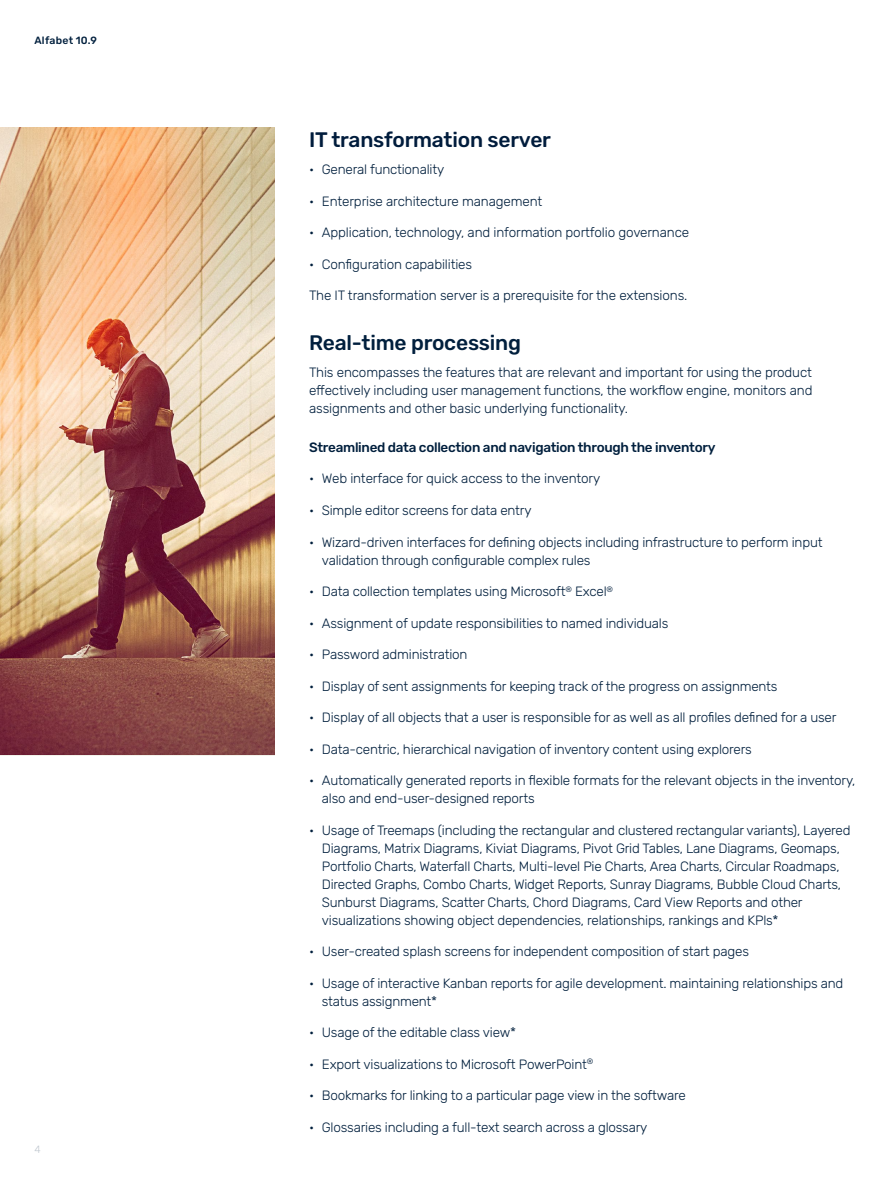
<style>
.page{position:relative;width:893px;height:1187px;background:#fff}
.page>*{position:absolute;margin:0;border:0;box-sizing:border-box;transform-origin:0 0}
.Headline_2_-_14_18{font:500 21px "Rubik";letter-spacing:-.01em;color:#001c3c}
.Headline_2_-_14_18-2{font:500 21px "Rubik";letter-spacing:-.01em;color:#011f3d}
.Body_1_-_9_12__Dark{font:300 13.5px/18px "Rubik";letter-spacing:-.015em;color:#011f3d}
.Body_1_-_9_12__Dark-2{font:500 13.5px "Rubik";letter-spacing:-.02em;color:#011f3d}
.Document_Title_-_7_9{font:500 10.5px "Rubik";letter-spacing:.025em;color:#011f3d}
.Document_Title_-_7_9-2{font:300 10.5px "Rubik";color:#c0c7cf}
</style>
<div class="page">
<img style="left:0;top:128px;width:274px;height:627px">
<p class="Document_Title_-_7_9" style="left:34px;top:35px;width:64px">Alfabet 10.9</p>
<p class="Document_Title_-_7_9-2" style="left:34px;top:1142px;width:8px">4</p>
<p class="Headline_2_-_14_18" style="left:309px;top:128px;width:243px">IT transformation server</p>
<p class="Body_1_-_9_12__Dark" style="left:309px;top:161px;width:137px">• General functionality</p>
<p class="Body_1_-_9_12__Dark" style="left:309px;top:192px;width:235px">• Enterprise architecture management</p>
<p class="Body_1_-_9_12__Dark" style="left:309px;top:224px;width:382px">• Application, technology, and information portfolio governance</p>
<p class="Body_1_-_9_12__Dark" style="left:309px;top:255px;width:165px">• Configuration capabilities</p>
<p class="Body_1_-_9_12__Dark" style="left:309px;top:287px;width:380px">The IT transformation server is a prerequisite for the extensions.</p>
<p class="Headline_2_-_14_18-2" style="left:309px;top:330px;width:213px">Real-time processing</p>
<p class="Body_1_-_9_12__Dark" style="left:309px;top:363px;width:505px;text-align:justify">This encompasses the features that are relevant and important for using the product effectively including user management functions, the workflow engine, monitors and assignments and other basic underlying functionality.</p>
<p class="Body_1_-_9_12__Dark-2" style="left:309px;top:439px;width:408px">Streamlined data collection and navigation through the inventory</p>
<p class="Body_1_-_9_12__Dark" style="left:309px;top:470px;width:293px">• Web interface for quick access to the inventory</p>
<p class="Body_1_-_9_12__Dark" style="left:309px;top:501px;width:224px">• Simple editor screens for data entry</p>
<p class="Body_1_-_9_12__Dark" style="left:322px;top:533px;width:502px;text-indent:-13px">• Wizard-driven interfaces for defining objects including infrastructure to perform input validation through configurable complex rules</p>
<p class="Body_1_-_9_12__Dark" style="left:309px;top:582px;width:305px">• Data collection templates using Microsoft<sup>®</sup> Excel<sup>®</sup></p>
<p class="Body_1_-_9_12__Dark" style="left:309px;top:614px;width:361px">• Assignment of update responsibilities to named individuals</p>
<p class="Body_1_-_9_12__Dark" style="left:309px;top:645px;width:160px">• Password administration</p>
<p class="Body_1_-_9_12__Dark" style="left:309px;top:677px;width:470px">• Display of sent assignments for keeping track of the progress on assignments</p>
<p class="Body_1_-_9_12__Dark" style="left:309px;top:708px;width:529px">• Display of all objects that a user is responsible for as well as all profiles defined for a user</p>
<p class="Body_1_-_9_12__Dark" style="left:309px;top:740px;width:444px">• Data-centric, hierarchical navigation of inventory content using explorers</p>
<p class="Body_1_-_9_12__Dark" style="left:322px;top:771px;width:535px;text-indent:-13px">• Automatically generated reports in flexible formats for the relevant objects in the inventory, also and end-user-designed reports</p>
<p class="Body_1_-_9_12__Dark" style="left:322px;top:821px;width:530px;text-indent:-13px">• Usage of Treemaps (including the rectangular and clustered rectangular variants), Layered Diagrams, Matrix Diagrams, Kiviat Diagrams, Pivot Grid Tables, Lane Diagrams, Geomaps, Portfolio Charts, Waterfall Charts, Multi-level Pie Charts, Area Charts, Circular Roadmaps, Directed Graphs, Combo Charts, Widget Reports, Sunray Diagrams, Bubble Cloud Charts, Sunburst Diagrams, Scatter Charts, Chord Diagrams, Card View Reports and other visualizations showing object dependencies, relationships, rankings and KPls*</p>
<p class="Body_1_-_9_12__Dark" style="left:309px;top:942px;width:441px">• User-created splash screens for independent composition of start pages</p>
<p class="Body_1_-_9_12__Dark" style="left:322px;top:974px;width:523px;text-indent:-13px">• Usage of interactive Kanban reports for agile development. maintaining relationships and status assignment*</p>
<p class="Body_1_-_9_12__Dark" style="left:309px;top:1023px;width:208px">• Usage of the editable class view*</p>
<p class="Body_1_-_9_12__Dark" style="left:309px;top:1055px;width:286px">• Export visualizations to Microsoft PowerPoint<sup>®</sup></p>
<p class="Body_1_-_9_12__Dark" style="left:309px;top:1086px;width:378px">• Bookmarks for linking to a particular page view in the software</p>
<p class="Body_1_-_9_12__Dark" style="left:309px;top:1118px;width:340px">• Glossaries including a full-text search across a glossary</p>
</div>
